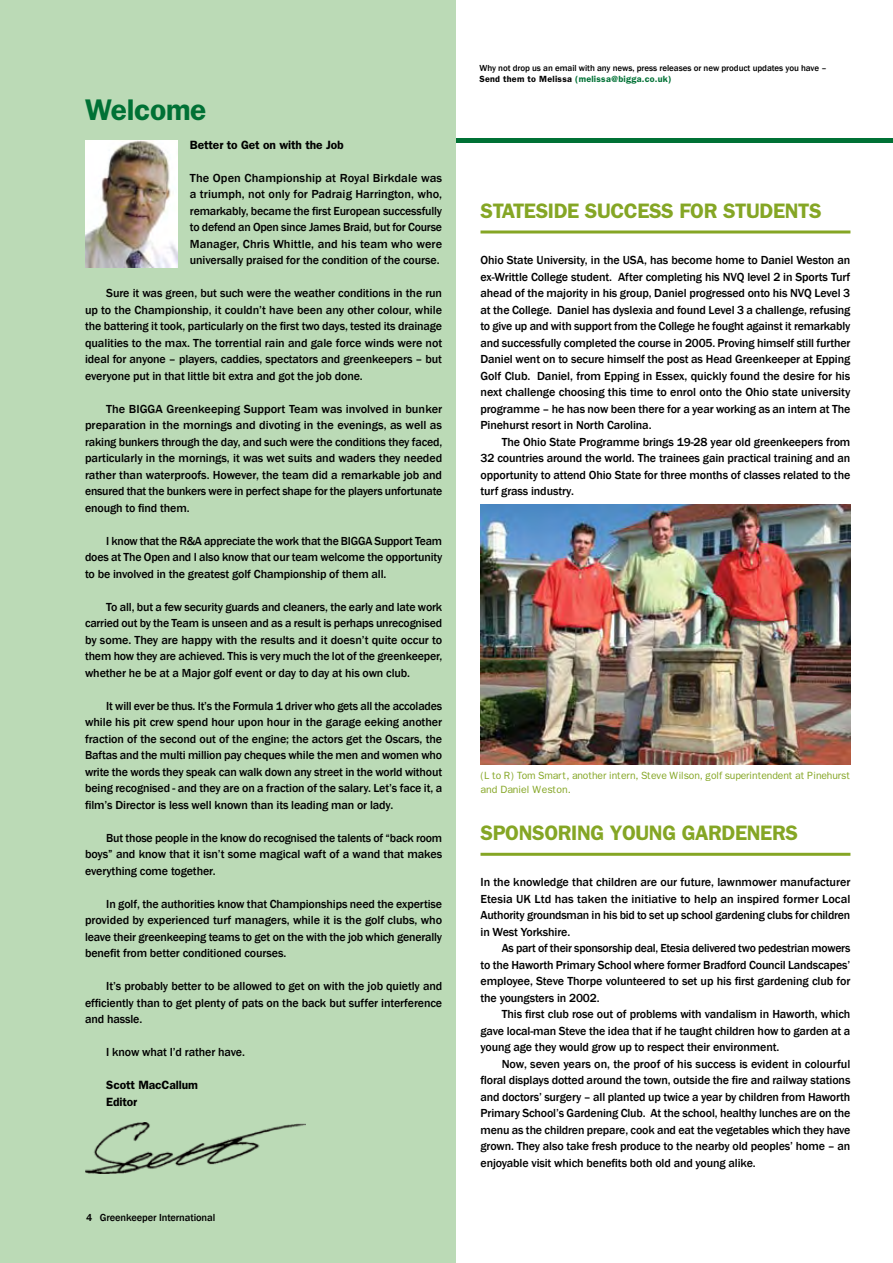
<style>
.page{position:relative;width:893px;height:1263px;background:#fff}
.page>*{position:absolute;margin:0;border:0;box-sizing:border-box;transform-origin:0 0}
.t1{font:600 30px "Franklin Gothic";letter-spacing:-.01em;color:#007135}
.t2{font:600 21px "Franklin Gothic";letter-spacing:-.02em;color:#85a625}
.t3{font:500 12px/16.5px "Franklin Gothic";letter-spacing:-.01em;color:#000;text-align:justify}
.t4{font:600 12px/16.5px "Franklin Gothic";letter-spacing:-.01em;color:#000}
.t5{font:10.5px/13.5px "Franklin Gothic";letter-spacing:-.015em;color:#85a625}
.t6{font:500 10.5px "Franklin Gothic";letter-spacing:-.01em;color:#000}
.t7{font:500 9px/11.7px "Franklin Gothic";letter-spacing:-.005em;color:#000}
.s1{font-weight:600}
.s2{font-weight:600;color:#007135}
</style>
<div class="page">
<hr style="left:85px;top:139px;width:808px;height:4px;background:#007135">
<hr style="left:480px;top:853px;width:370px;height:3px;background:#85a625">
<hr style="left:480px;top:230px;width:370px;height:3px;background:#85a625">
<img style="left:480px;top:505px;width:370px;height:259px">
<div style="left:0;top:0;width:455px;height:1263px;background:#bbdab6"></div>
<img style="left:85px;top:1123px;width:220px;height:50px">
<img style="left:85px;top:141px;width:92px;height:126px">
<h1 class="t1" style="left:85px;top:92px;width:123px">Welcome</h1>
<p class="t4" style="left:190px;top:136px;width:155px">Better to Get on with the Job</p>
<p class="t3" style="left:190px;top:169px;width:254px">The Open Championship at Royal Birkdale was a triumph, not only for Padraig Harrington, who, remarkably, became the first European successfully to defend an Open since James Braid, but for Course Manager, Chris Whittle, and his team who were universally praised for the condition of the course.</p>
<p class="t3" style="left:85px;top:285px;width:359px;text-indent:21px">Sure it was green, but such were the weather conditions in the run up to the Championship, it couldn’t have been any other colour, while the battering it took, particularly on the first two days, tested its drainage qualities to the max. The torrential rain and gale force winds were not ideal for anyone – players, caddies, spectators and greenkeepers – but everyone put in that little bit extra and got the job done.</p>
<p class="t3" style="left:85px;top:400px;width:359px;text-indent:21px">The BIGGA Greenkeeping Support Team was involved in bunker preparation in the mornings and divoting in the evenings, as well as raking bunkers through the day, and such were the conditions they faced, particularly in the mornings, it was wet suits and waders they needed rather than waterproofs. However, the team did a remarkable job and ensured that the bunkers were in perfect shape for the players unfortunate enough to find them.</p>
<p class="t3" style="left:85px;top:532px;width:359px;text-indent:21px">I know that the R&amp;A appreciate the work that the BIGGA Support Team does at The Open and I also know that our team welcome the opportunity to be involved in the greatest golf Championship of them all.</p>
<p class="t3" style="left:85px;top:598px;width:359px;text-indent:21px">To all, but a few security guards and cleaners, the early and late work carried out by the Team is unseen and as a result is perhaps unrecognised by some. They are happy with the results and it doesn’t quite occur to them how they are achieved. This is very much the lot of the greenkeeper, whether he be at a Major golf event or day to day at his own club.</p>
<p class="t3" style="left:85px;top:697px;width:359px;text-indent:21px">It will ever be thus. It’s the Formula 1 driver who gets all the accolades while his pit crew spend hour upon hour in the garage eeking another fraction of the second out of the engine; the actors get the Oscars, the Baftas and the multi million pay cheques while the men and women who write the words they speak can walk down any street in the world without being recognised - and they are on a fraction of the salary. Let’s face it, a film’s Director is less well known than its leading man or lady.</p>
<p class="t3" style="left:85px;top:829px;width:359px;text-indent:21px">But those people in the know do recognised the talents of “back room boys” and know that it isn’t some magical waft of a wand that makes everything come together.</p>
<p class="t3" style="left:85px;top:895px;width:359px;text-indent:21px">In golf, the authorities know that Championships need the expertise provided by experienced turf managers, while it is the golf clubs, who leave their greenkeeping teams to get on the with the job which generally benefit from better conditioned courses.</p>
<p class="t3" style="left:85px;top:978px;width:359px;text-indent:21px">It’s probably better to be allowed to get on with the job quietly and efficiently than to get plenty of pats on the back but suffer interference and hassle.</p>
<p class="t3" style="left:106px;top:1044px;width:140px">I know what I’d rather have.</p>
<p class="t4" style="left:106px;top:1077px;width:93px">Scott MacCallum<br>Editor</p>
<p class="t6" style="left:86px;top:1211px;width:131px">4 Greenkeeper International</p>
<p class="t7" style="left:479px;top:62px;width:349px">Why not drop us an email with any news, press releases or new product updates you have –<br><span class="s1">Send them to Melissa</span> <span class="s2">(melissa@bigga.co.uk)</span></p>
<h2 class="t2" style="left:480px;top:198px;width:343px">STATESIDE SUCCESS FOR STUDENTS</h2>
<p class="t3" style="left:480px;top:252px;width:371px">Ohio State University, in the USA, has become home to Daniel Weston an ex-Writtle College student. After completing his NVQ level 2 in Sports Turf ahead of the majority in his group, Daniel progressed onto his NVQ Level 3 at the College. Daniel has dyslexia and found Level 3 a challenge, refusing to give up and with support from the College he fought against it remarkably and successfully completed the course in 2005. Proving himself still further Daniel went on to secure himself the post as Head Greenkeeper at Epping Golf Club. Daniel, from Epping in Essex, quickly found the desire for his next challenge choosing this time to enrol onto the Ohio state university programme – he has now been there for a year working as an intern at The Pinehurst resort in North Carolina.</p>
<p class="t3" style="left:480px;top:433px;width:371px;text-indent:21px">The Ohio State Programme brings 19-28 year old greenkeepers from 32 countries around the world. The trainees gain practical training and an opportunity to attend Ohio State for three months of classes related to the turf grass industry.</p>
<p class="t5" style="left:480px;top:769px;width:371px">(L to R) Tom Smart, another intern, Steve Wilson, golf superintendent at Pinehurst and Daniel Weston.</p>
<h2 class="t2" style="left:480px;top:820px;width:319px">SPONSORING YOUNG GARDENERS</h2>
<p class="t3" style="left:480px;top:874px;width:371px">In the knowledge that children are our future, lawnmower manufacturer Etesia UK Ltd has taken the initiative to help an inspired former Local Authority groundsman in his bid to set up school gardening clubs for children in West Yorkshire.</p>
<p class="t3" style="left:480px;top:940px;width:371px;text-indent:21px">As part of their sponsorship deal, Etesia delivered two pedestrian mowers to the Haworth Primary School where former Bradford Council Landscapes’ employee, Steve Thorpe volunteered to set up his first gardening club for the youngsters in 2002.</p>
<p class="t3" style="left:480px;top:1006px;width:371px;text-indent:21px">This first club rose out of problems with vandalism in Haworth, which gave local-man Steve the idea that if he taught children how to garden at a young age they would grow up to respect their environment.</p>
<p class="t3" style="left:480px;top:1056px;width:371px;text-indent:21px">Now, seven years on, the proof of his success is evident in colourful floral displays dotted around the town, outside the fire and railway stations and doctors’ surgery – all planted up twice a year by children from Haworth Primary School’s Gardening Club. At the school, healthy lunches are on the menu as the children prepare, cook and eat the vegetables which they have grown. They also take fresh produce to the nearby old peoples’ home – an enjoyable visit which benefits both old and young alike.</p>
</div>
